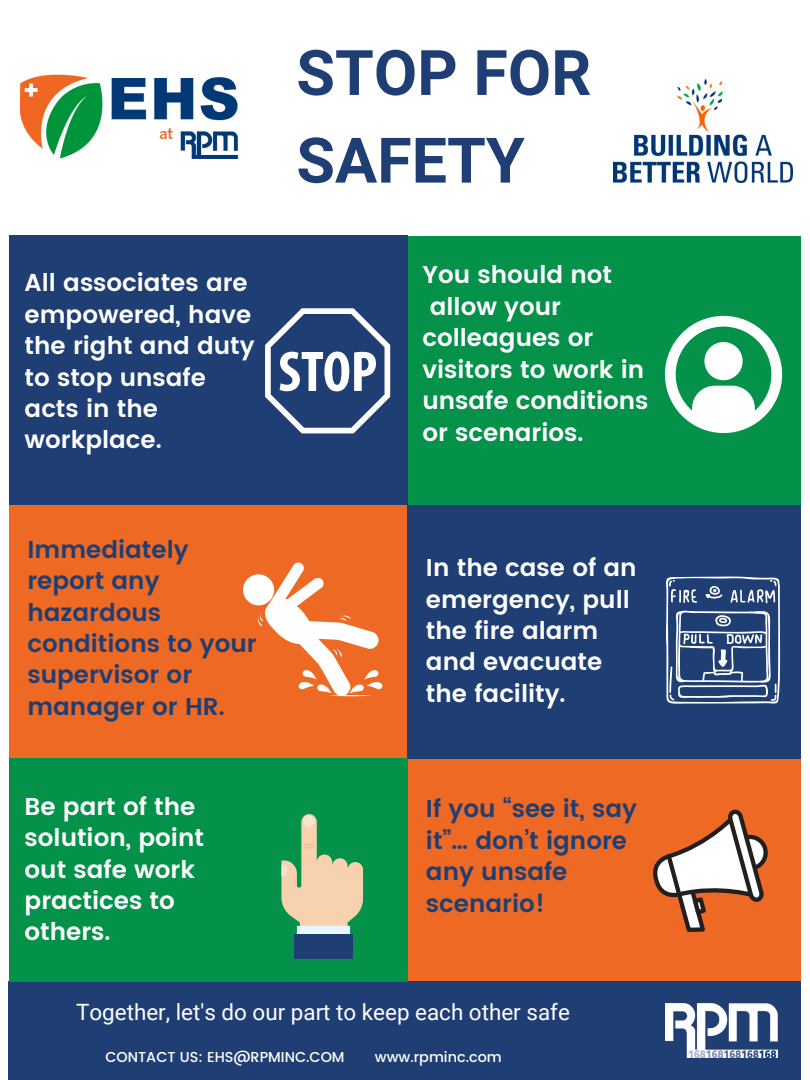
<style>
.page{position:relative;width:810px;height:1080px;background:#fff}
.page>*{position:absolute;margin:0;border:0;box-sizing:border-box;transform-origin:0 0}
.t1{font:700 62.81px/87.6px "Roboto";color:#1e3e74}
.t2{font:600 24.38px/31.4px "Poppins";color:#fff}
.t3{font:600 24.38px/31.4px "Poppins";color:#1e3e74}
.t4{font:22.44px "Roboto";color:#fff}
.t5{font:500 14.38px "Poppins";color:#fff}
</style>
<div class="page">
<div style="left:405px;top:687px;width:396px;height:315px;background:#ed6924"></div>
<div style="left:9px;top:982px;width:792px;height:98px;background:#1e3e74"></div>
<div style="left:408px;top:236px;width:393px;height:270px;background:#04924a"></div>
<div style="left:9px;top:505px;width:399px;height:254px;background:#ed6924"></div>
<div style="left:408px;top:505px;width:393px;height:254px;background:#1e3e74"></div>
<div style="left:9px;top:759px;width:399px;height:223px;background:#04924a"></div>
<div style="left:9px;top:236px;width:399px;height:269px;background:#1e3e74"></div>
<img style="left:666px;top:1004px;width:112px;height:54px">
<img style="left:613px;top:80px;width:180px;height:102px">
<img style="left:20px;top:74px;width:218px;height:85px">
<div style="left:243px;top:574px;width:31px;height:31px;background:#fff;border-radius:50%"></div>
<svg style="left:258px;top:562px;width:125px;height:134px"></svg>
<svg style="left:666px;top:577px;width:114px;height:127px"></svg>
<svg style="left:665px;top:316px;width:117px;height:117px"></svg>
<svg style="left:653px;top:809px;width:115px;height:123px"></svg>
<svg style="left:281px;top:814px;width:82px;height:120px"></svg>
<div style="left:294px;top:934px;width:59px;height:24px;background:#1e3e74"></div>
<svg style="left:265px;top:308px;width:125px;height:125px"></svg>
<p class="t2" style="left:25px;top:267px;width:232px">All associates are empowered, have the right and duty to stop unsafe acts in the workplace.</p>
<p class="t3" style="left:27px;top:534px;width:231px">Immediately report any hazardous conditions to your supervisor or manager or HR.</p>
<p class="t2" style="left:25px;top:791px;width:181px">Be part of the solution, point out safe work practices to others.</p>
<h1 class="t1" style="left:296px;top:30px;width:296px">STOP FOR<br>SAFETY</h1>
<p class="t2" style="left:422px;top:259px;width:228px">You should not allow your colleagues or visitors to work in unsafe conditions or scenarios.</p>
<p class="t2" style="left:426px;top:552px;width:212px">In the case of an emergency, pull the fire alarm and evacuate the facility.</p>
<p class="t3" style="left:426px;top:793px;width:212px">If you “see it, say it”… don’t ignore any unsafe scenario!</p>
<p class="t4" style="left:76px;top:999px;width:495px">Together, let's do our part to keep each other safe</p>
<p class="t5" style="left:105px;top:1048px;width:241px">CONTACT US: EHS@RPMINC.COM</p>
<p class="t5" style="left:375px;top:1048px;width:128px">www.rpminc.com</p>
</div>
